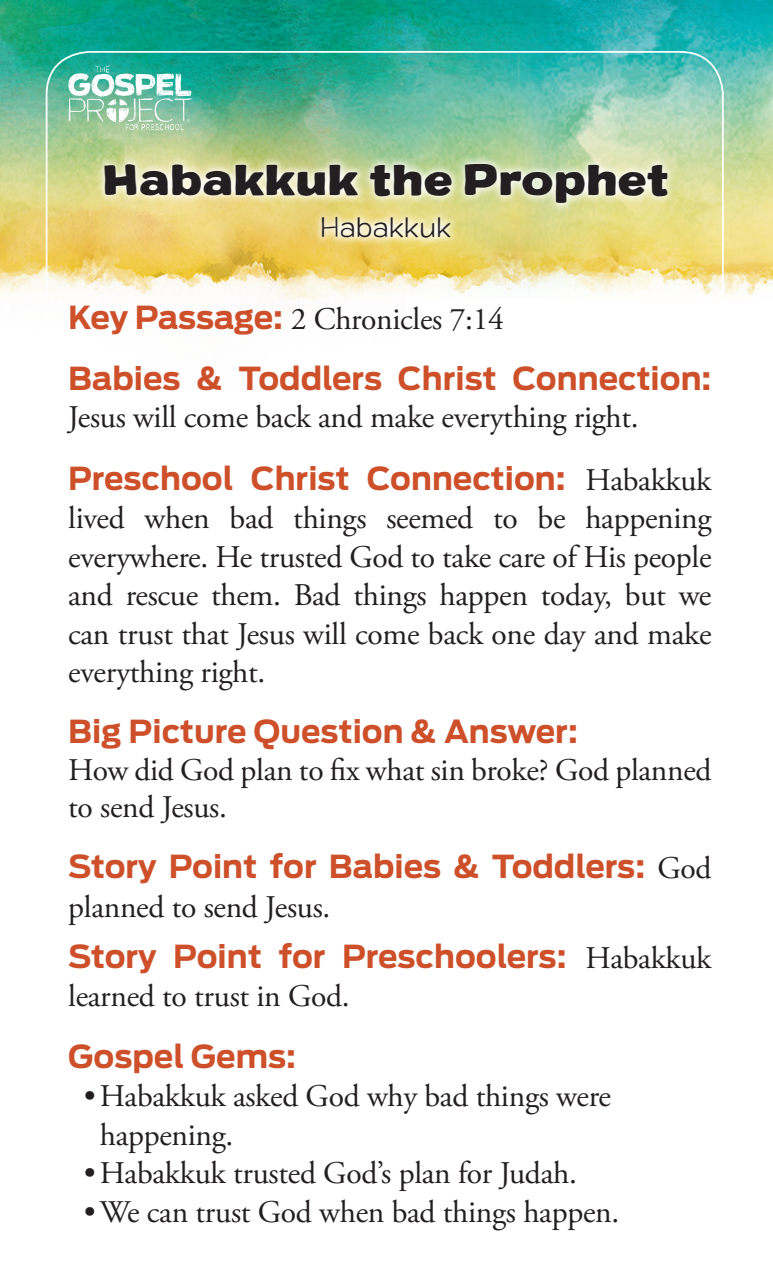
<style>
.page{position:relative;width:773px;height:1275px;background:#fff}
.page>*{position:absolute;margin:0;border:0;box-sizing:border-box;transform-origin:0 0}
.t1{font:900 expanded 42px "Colby";letter-spacing:-.01em;color:#231f20}
.t2{font:31.5px/38.5px "Adobe Garamond Pro";letter-spacing:-.01em;color:#231f20}
.t3{font:700 31.5px "Antenna";color:#cd502a}
.t4{font:300 expanded 28px "Colby";letter-spacing:-.01em;color:#231f20}
.s1{font-family:"Antenna";font-weight:700;color:#cd502a}
.s2{font-family:"Adobe Garamond Pro";font-weight:400;color:#231f20}
</style>
<div class="page">
<img style="left:0;top:0;width:772px;height:303px">
<svg style="left:68px;top:66px;width:125px;height:64px"></svg>
<svg style="left:95px;top:155px;width:581px;height:92px;background:#e7e1a5"></svg>
<svg style="left:0;top:0;width:8px;height:6px"></svg>
<h1 class="t1" style="left:102px;top:151px;width:568px">Habakkuk the Prophet</h1>
<p class="t4" style="left:320px;top:210px;width:133px">Habakkuk</p>
<p class="t2" style="left:68px;top:300px;width:437px"><span class="s1">Key Passage:</span> 2 Chronicles 7:14</p>
<p class="t3" style="left:68px;top:360px;width:644px">Babies &amp; Toddlers Christ Connection:</p>
<p class="t2" style="left:68px;top:398px;width:571px">Jesus will come back and make everything right.</p>
<p class="t3" style="left:68px;top:459px;width:644px">Preschool Christ Connection: <span class="s2">Habakkuk</span></p>
<p class="t2" style="left:68px;top:500px;width:644px;text-align:justify">lived when bad things seemed to be happening everywhere. He trusted God to take care of His people and rescue them. Bad things happen today, but we can trust that Jesus will come back one day and make everything right.</p>
<p class="t3" style="left:68px;top:713px;width:511px">Big Picture Question &amp; Answer:</p>
<p class="t2" style="left:68px;top:753px;width:644px;line-height:36.8px">How did God plan to fix what sin broke? God planned to send Jesus.</p>
<p class="t3" style="left:68px;top:848px;width:644px">Story Point for Babies &amp; Toddlers: <span class="s2">God</span></p>
<p class="t2" style="left:68px;top:889px;width:264px">planned to send Jesus.</p>
<p class="t3" style="left:68px;top:938px;width:644px">Story Point for Preschoolers: <span class="s2">Habakkuk</span></p>
<p class="t2" style="left:68px;top:978px;width:283px">learned to trust in God.</p>
<p class="t3" style="left:68px;top:1037px;width:229px">Gospel Gems:</p>
<p class="t2" style="left:100px;top:1078px;width:512px;text-indent:-16px">•Habakkuk asked God why bad things were happening.</p>
<p class="t2" style="left:84px;top:1155px;width:494px">•Habakkuk trusted God’s plan for Judah.</p>
<p class="t2" style="left:84px;top:1194px;width:536px">•We can trust God when bad things happen.</p>
</div>
